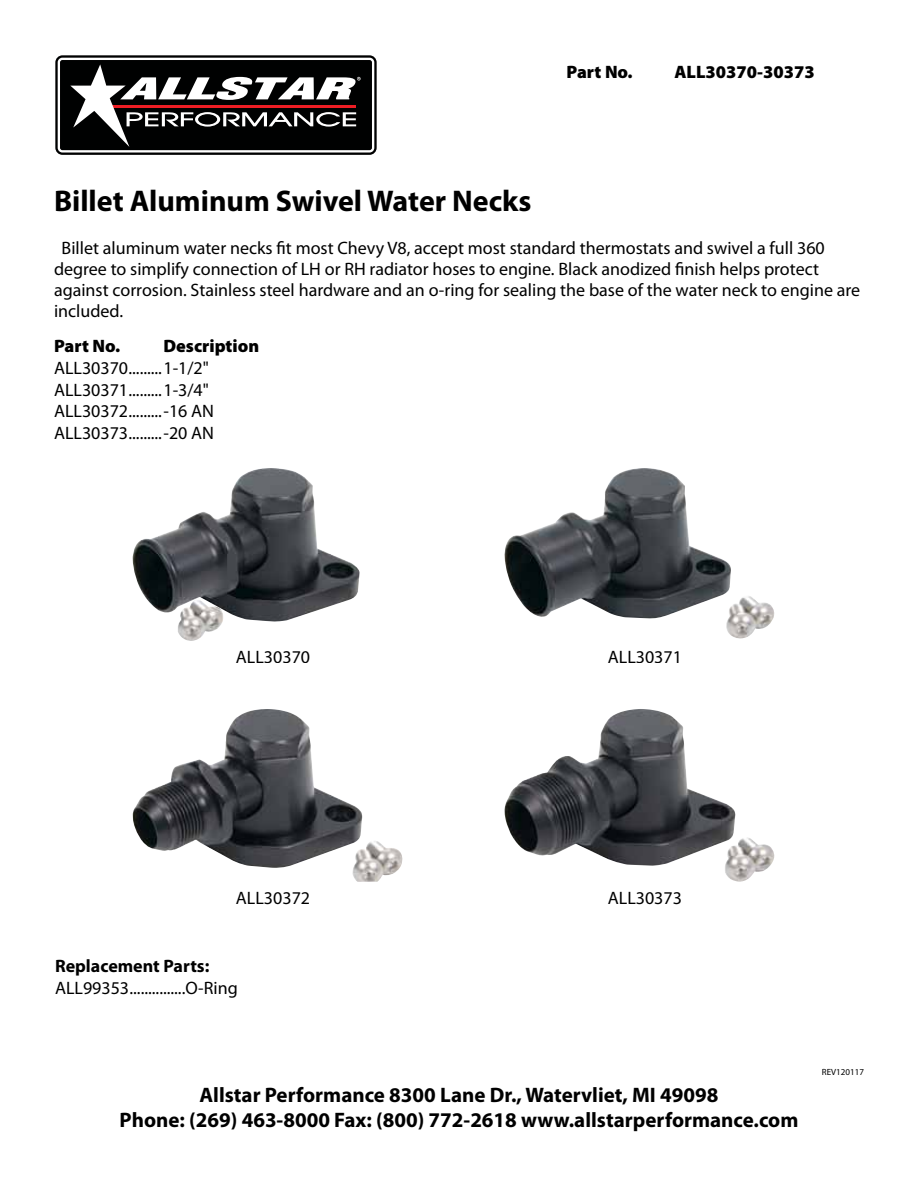
<style>
.page{position:relative;width:918px;height:1188px;background:#fff}
.page>*{position:absolute;margin:0;border:0;box-sizing:border-box;transform-origin:0 0}
.t1{font:700 30px "Myriad Pro";color:#000}
.t2{font:700 21px/25.2px "Myriad Pro";color:#000;text-align:center}
.t3{font:18px/21.6px "Myriad Pro";color:#000}
.t4{font:900 18px "Myriad Pro";color:#000}
.t5{font:700 18px "Myriad Pro";color:#000}
.t6{font:9px "Myriad Pro";color:#000}
.s1{font-weight:900}
.s2{font-weight:900;color:#fff}
</style>
<div class="page">
<svg style="left:55px;top:55px;width:322px;height:100px;background:#2d2d2d"></svg>
<svg style="left:58px;top:58px;width:316px;height:95px"></svg>
<div style="left:60px;top:60px;width:312px;height:90px;background:#000101;border-radius:2px"></div>
<svg style="left:70px;top:64px;width:291px;height:83px"></svg>
<img style="left:133px;top:468px;width:227px;height:173px">
<img style="left:505px;top:468px;width:269px;height:171px">
<img style="left:133px;top:709px;width:269px;height:173px">
<img style="left:505px;top:709px;width:269px;height:173px">
<p class="t4" style="left:566px;top:62px;width:68px">Part No.</p>
<p class="t4" style="left:674px;top:62px;width:142px">ALL30370-30373</p>
<h1 class="t1" style="left:54px;top:181px;width:479px">Billet Aluminum Swivel Water Necks</h1>
<p class="t3" style="left:54px;top:237px;width:808px;line-height:21px;text-indent:8px">Billet aluminum water necks fit most Chevy V8, accept most standard thermostats and swivel a full 360 degree to simplify connection of LH or RH radiator hoses to engine. Black anodized finish helps protect against corrosion. Stainless steel hardware and an o-ring for sealing the base of the water neck to engine are included.</p>
<p class="t3" style="left:54px;top:335px;width:207px"><span class="s1">Part No.</span><span class="s2">........</span><span class="s1">Description<br></span>ALL30370.........1-1/2"<br>ALL30371.........1-3/4"<br>ALL30372.........-16 AN<br>ALL30373.........-20 AN</p>
<p class="t3" style="left:236px;top:646px;width:76px">ALL30370</p>
<p class="t3" style="left:608px;top:646px;width:76px">ALL30371</p>
<p class="t3" style="left:236px;top:887px;width:76px">ALL30372</p>
<p class="t3" style="left:608px;top:887px;width:76px">ALL30373</p>
<p class="t5" style="left:55px;top:954px;width:156px">Replacement Parts:</p>
<p class="t3" style="left:55px;top:977px;width:184px">ALL99353...............O-Ring</p>
<p class="t2" style="left:120px;top:1081px;width:680px">Allstar Performance 8300 Lane Dr., Watervliet, MI 49098<br>Phone: (269) 463-8000 Fax: (800) 772-2618 www.allstarperformance.com</p>
<p class="t6" style="left:822px;top:1067px;width:44px">REV120117</p>
</div>
